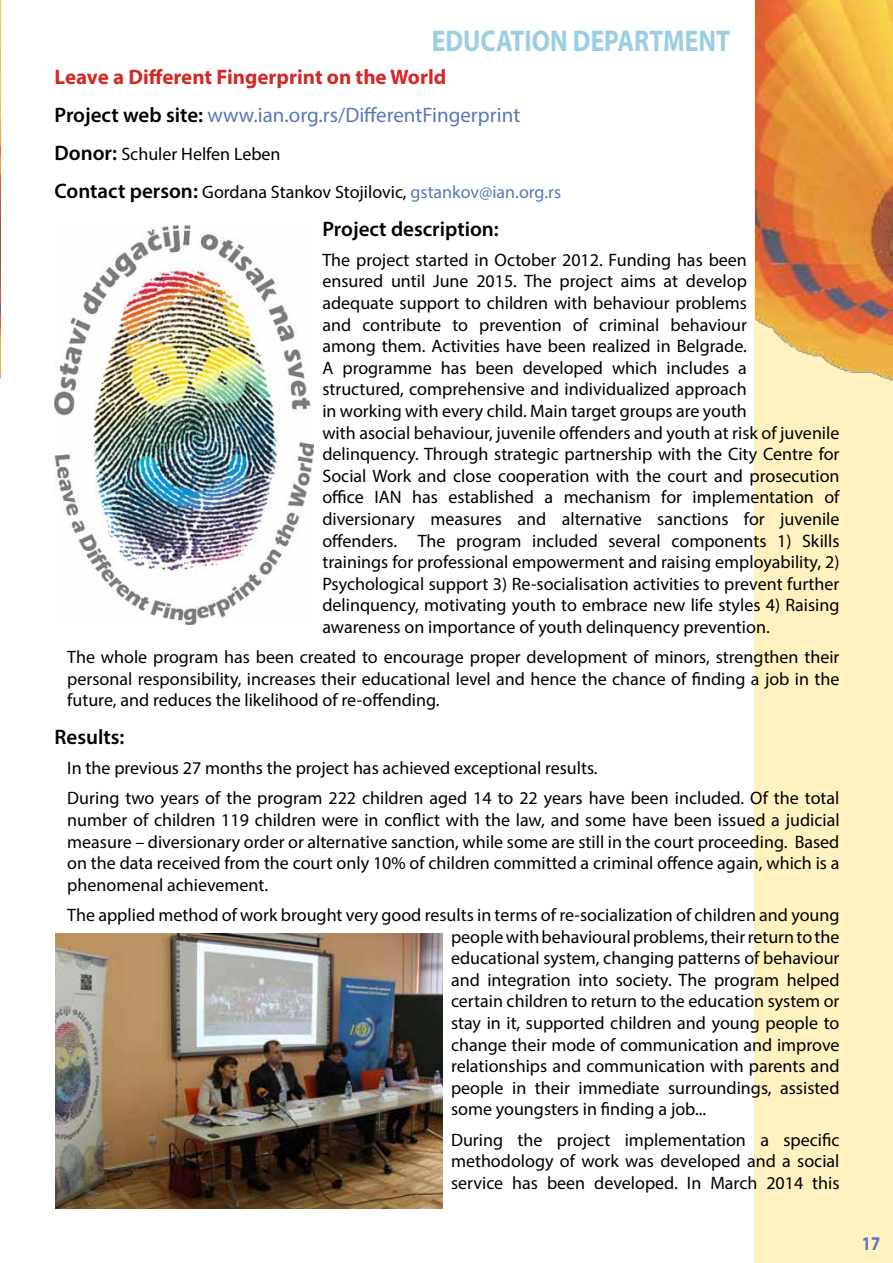
<style>
.page{position:relative;width:893px;height:1263px;background:#fff}
.page>*{position:absolute;margin:0;border:0;box-sizing:border-box;transform-origin:0 0}
.t1{font:700 30.15px "Myriad Pro";color:#9ccde0;scale:.85 1}
.t2{font:700 21px/38px "Myriad Pro";color:#d22a27}
.t3{font:600 21px "Myriad Pro";color:#000}
.t4{font:700 19.5px "Myriad Pro";color:#5878bb;scale:.85 1}
.t5{font:18px/21.6px "Myriad Pro";color:#000;text-align:justify}
.s1{font-weight:600;color:#000}
.s2{font-weight:400;color:#5878bb}
.s3{font-weight:600;font-size:21px}
.s4{color:#5878bb}
</style>
<div class="page">
<div style="left:754px;top:0;width:139px;height:1263px;background:#fff1c0"></div>
<img style="left:755px;top:0;width:138px;height:381px">
<img style="left:0;top:0;width:1px;height:379px">
<img style="left:55px;top:933px;width:387px;height:275px">
<img style="left:55px;top:225px;width:259px;height:399px">
<h1 class="t1" style="left:432px;top:21px;width:352px">EDUCATION DEPARTMENT</h1>
<p class="t2" style="left:55px;top:57px;width:467px">Leave a Different Fingerprint on the World<br><span class="s1">Project web site:</span> <span class="s2">www.ian.org.rs/DifferentFingerprint</span></p>
<p class="t5" style="left:55px;top:134px;width:508px;line-height:38px"><span class="s3">Donor:</span> Schuler Helfen Leben<br><span class="s3">Contact person:</span> Gordana Stankov Stojilovic, <span class="s4">gstankov@ian.org.rs</span></p>
<p class="t3" style="left:322px;top:215px;width:178px">Project description:</p>
<p class="t5" style="left:322px;top:249px;width:519px;text-align:left">The project started in October 2012. Funding has been<br>ensured until June 2015. The project aims at develop<br>adequate support to children with behaviour problems<br>and contribute to prevention of criminal behaviour<br>among them. Activities have been realized in Belgrade.<br>A programme has been developed which includes a<br>structured, comprehensive and individualized approach<br>in working with every child. Main target groups are youth<br>with asocial behaviour, juvenile offenders and youth at risk of juvenile delinquency. Through strategic partnership with the City Centre for Social Work and close cooperation with the court and prosecution office IAN has established a mechanism for implementation of diversionary measures and alternative sanctions for juvenile offenders. The program included several components 1) Skills trainings for professional empowerment and raising employability, 2)<br>Psychological support 3) Re-socialisation activities to prevent further delinquency, motivating youth to embrace new life styles 4) Raising awareness on importance of youth delinquency prevention.</p>
<p class="t5" style="left:67px;top:646px;width:774px">The whole program has been created to encourage proper development of minors, strengthen their personal responsibility, increases their educational level and hence the chance of finding a job in the future, and reduces the likelihood of re-offending.</p>
<p class="t3" style="left:55px;top:724px;width:72px">Results:</p>
<p class="t5" style="left:67px;top:753px;width:774px;line-height:30.2px">In the previous 27 months the project has achieved exceptional results.<br>During two years of the program 222 children aged 14 to 22 years have been included. Of the total</p>
<p class="t5" style="left:67px;top:809px;width:774px">number of children 119 children were in conflict with the law, and some have been issued a judicial measure – diversionary order or alternative sanction, while some are still in the court proceeding. Based on the data received from the court only 10% of children committed a criminal offence again, which is a phenomenal achievement.</p>
<p class="t5" style="left:451px;top:904px;width:390px;text-indent:-384px">The applied method of work brought very good results in terms of re-socialization of children and young people with behavioural problems, their return to the educational system, changing patterns of behaviour and integration into society. The program helped certain children to return to the education system or stay in it, supported children and young people to change their mode of communication and improve relationships and communication with parents and people in their immediate surroundings, assisted some youngsters in finding a job...</p>
<p class="t5" style="left:451px;top:1128px;width:390px">During the project implementation a specific methodology of work was developed and a social service has been developed. In March 2014 this</p>
<p class="t4" style="left:862px;top:1231px;width:23px">17</p>
</div>
